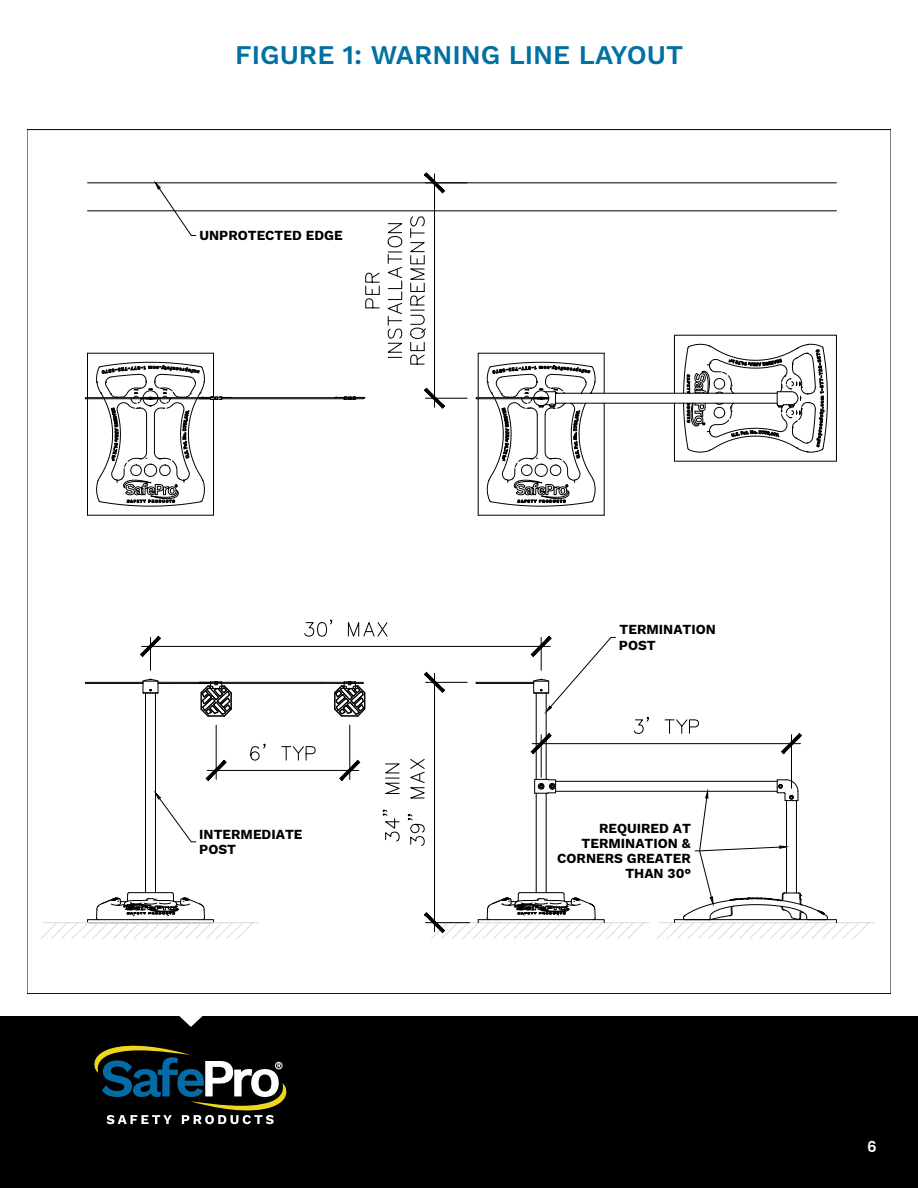
<style>
.page{position:relative;width:918px;height:1188px;background:#fff}
.page>*{position:absolute;margin:0;border:0;box-sizing:border-box;transform-origin:0 0}
.t1{font:600 27px "Work Sans";color:#0071a2}
.t2{font:600 15px "Poppins";color:#fff}
.t3{font:700 13.65px/15.1px "Work Sans";color:#000}
</style>
<div class="page">
<div style="left:0;top:1016px;width:918px;height:172px;background:#000"></div>
<svg style="left:94px;top:1045px;width:193px;height:79px"></svg>
<svg style="left:179px;top:1016px;width:24px;height:11px"></svg>
<svg style="left:143px;top:679px;width:16px;height:15px"></svg>
<hr style="left:145px;top:693px;width:1px;height:200px;background:#000">
<hr style="left:155px;top:693px;width:1px;height:200px;background:#000">
<hr style="left:86px;top:682px;width:57px;height:1px;background:#000">
<hr style="left:158px;top:682px;width:53px;height:1px;background:#000">
<hr style="left:322px;top:682px;width:41px;height:1px;background:#000">
<hr style="left:86px;top:683px;width:57px;height:1px;background:#000">
<hr style="left:158px;top:683px;width:53px;height:1px;background:#000">
<hr style="left:322px;top:683px;width:41px;height:1px;background:#000">
<svg style="left:201px;top:684px;width:31px;height:33px"></svg>
<hr style="left:43px;top:922px;width:215px;height:1px;background:#dcdcdc">
<svg style="left:41px;top:892px;width:212px;height:47px"></svg>
<hr style="left:433px;top:922px;width:216px;height:1px;background:#dcdcdc">
<hr style="left:659px;top:922px;width:215px;height:1px;background:#dcdcdc">
<hr style="left:87px;top:353px;width:1px;height:45px;background:#000">
<hr style="left:87px;top:399px;width:1px;height:116px;background:#000">
<hr style="left:88px;top:353px;width:126px;height:1px;background:#000">
<hr style="left:213px;top:399px;width:1px;height:116px;background:#000">
<hr style="left:213px;top:353px;width:1px;height:44px;background:#000">
<hr style="left:88px;top:515px;width:126px;height:1px;background:#000">
<hr style="left:86px;top:397px;width:64px;height:1px;background:#000">
<hr style="left:222px;top:397px;width:141px;height:1px;background:#000">
<hr style="left:86px;top:398px;width:64px;height:1px;background:#000">
<hr style="left:222px;top:398px;width:141px;height:1px;background:#000">
<svg style="left:96px;top:361px;width:135px;height:145px"></svg>
<hr style="left:150px;top:637px;width:1px;height:33px;background:#000">
<hr style="left:142px;top:646px;width:408px;height:1px;background:#000">
<svg style="left:140px;top:636px;width:21px;height:21px"></svg>
<svg style="left:305px;top:620px;width:27px;height:16px"></svg>
<svg style="left:348px;top:622px;width:39px;height:14px"></svg>
<hr style="left:199px;top:682px;width:123px;height:1px;background:#000">
<hr style="left:199px;top:683px;width:123px;height:1px;background:#000">
<svg style="left:334px;top:681px;width:32px;height:36px"></svg>
<hr style="left:350px;top:725px;width:1px;height:54px;background:#000">
<hr style="left:216px;top:725px;width:1px;height:54px;background:#000">
<hr style="left:207px;top:770px;width:152px;height:1px;background:#000">
<svg style="left:339px;top:760px;width:21px;height:21px"></svg>
<svg style="left:205px;top:760px;width:22px;height:21px"></svg>
<svg style="left:251px;top:744px;width:14px;height:16px"></svg>
<svg style="left:282px;top:746px;width:33px;height:14px"></svg>
<hr style="left:426px;top:682px;width:41px;height:1px;background:#000">
<hr style="left:434px;top:673px;width:1px;height:259px;background:#000">
<svg style="left:424px;top:672px;width:21px;height:21px"></svg>
<svg style="left:383px;top:810px;width:16px;height:31px"></svg>
<svg style="left:385px;top:764px;width:14px;height:30px"></svg>
<svg style="left:408px;top:815px;width:16px;height:31px"></svg>
<svg style="left:410px;top:759px;width:14px;height:39px"></svg>
<hr style="left:536px;top:793px;width:1px;height:100px;background:#000">
<hr style="left:536px;top:693px;width:1px;height:86px;background:#000">
<svg style="left:424px;top:892px;width:220px;height:47px"></svg>
<hr style="left:546px;top:793px;width:1px;height:100px;background:#000">
<hr style="left:546px;top:693px;width:1px;height:86px;background:#000">
<hr style="left:476px;top:682px;width:58px;height:1px;background:#000">
<hr style="left:476px;top:683px;width:58px;height:1px;background:#000">
<hr style="left:478px;top:353px;width:1px;height:45px;background:#000">
<hr style="left:478px;top:399px;width:1px;height:116px;background:#000">
<hr style="left:478px;top:353px;width:126px;height:1px;background:#000">
<hr style="left:604px;top:403px;width:1px;height:112px;background:#000">
<hr style="left:604px;top:353px;width:1px;height:40px;background:#000">
<hr style="left:478px;top:515px;width:126px;height:1px;background:#000">
<svg style="left:674px;top:335px;width:163px;height:126px"></svg>
<hr style="left:555px;top:403px;width:222px;height:1px;background:#000">
<hr style="left:555px;top:393px;width:222px;height:1px;background:#000">
<svg style="left:476px;top:361px;width:120px;height:145px"></svg>
<svg style="left:335px;top:397px;width:30px;height:3px"></svg>
<svg style="left:535px;top:779px;width:20px;height:15px"></svg>
<div style="left:548px;top:780px;width:8px;height:13px;border:1px solid #000"></div>
<hr style="left:556px;top:791px;width:221px;height:1px;background:#000">
<hr style="left:556px;top:781px;width:221px;height:1px;background:#000">
<hr style="left:791px;top:735px;width:1px;height:53px;background:#000">
<hr style="left:541px;top:735px;width:1px;height:42px;background:#000">
<hr style="left:532px;top:743px;width:268px;height:1px;background:#000">
<svg style="left:781px;top:733px;width:21px;height:21px"></svg>
<svg style="left:530px;top:733px;width:22px;height:21px"></svg>
<svg style="left:634px;top:717px;width:14px;height:16px"></svg>
<svg style="left:665px;top:720px;width:34px;height:13px"></svg>
<svg style="left:530px;top:636px;width:86px;height:77px"></svg>
<svg style="left:156px;top:792px;width:40px;height:50px"></svg>
<svg style="left:657px;top:780px;width:212px;height:159px"></svg>
<hr style="left:88px;top:183px;width:748px;height:1px;background:#000">
<hr style="left:426px;top:398px;width:41px;height:1px;background:#000">
<hr style="left:434px;top:174px;width:1px;height:233px;background:#000">
<svg style="left:424px;top:172px;width:21px;height:22px"></svg>
<svg style="left:424px;top:388px;width:21px;height:21px"></svg>
<svg style="left:366px;top:273px;width:14px;height:35px"></svg>
<svg style="left:388px;top:224px;width:14px;height:134px"></svg>
<svg style="left:410px;top:243px;width:16px;height:121px"></svg>
<svg style="left:410px;top:217px;width:14px;height:20px"></svg>
<svg style="left:155px;top:182px;width:41px;height:54px"></svg>
<hr style="left:88px;top:211px;width:748px;height:1px;background:#000">
<h1 class="t1" style="left:235px;top:39px;width:449px">FIGURE 1: WARNING LINE LAYOUT</h1>
<p class="t3" style="left:199px;top:227px;width:145px">UNPROTECTED EDGE</p>
<p class="t3" style="left:619px;top:622px;width:99px">TERMINATION<br>POST</p>
<p class="t3" style="left:199px;top:826px;width:105px">INTERMEDIATE<br>POST</p>
<p class="t3" style="left:557px;top:820px;width:135px;text-align:right">REQUIRED AT<br>TERMINATION &amp;<br>CORNERS GREATER<br>THAN 30°</p>
<p class="t2" style="left:867px;top:1138px;width:11px">6</p>
</div>
